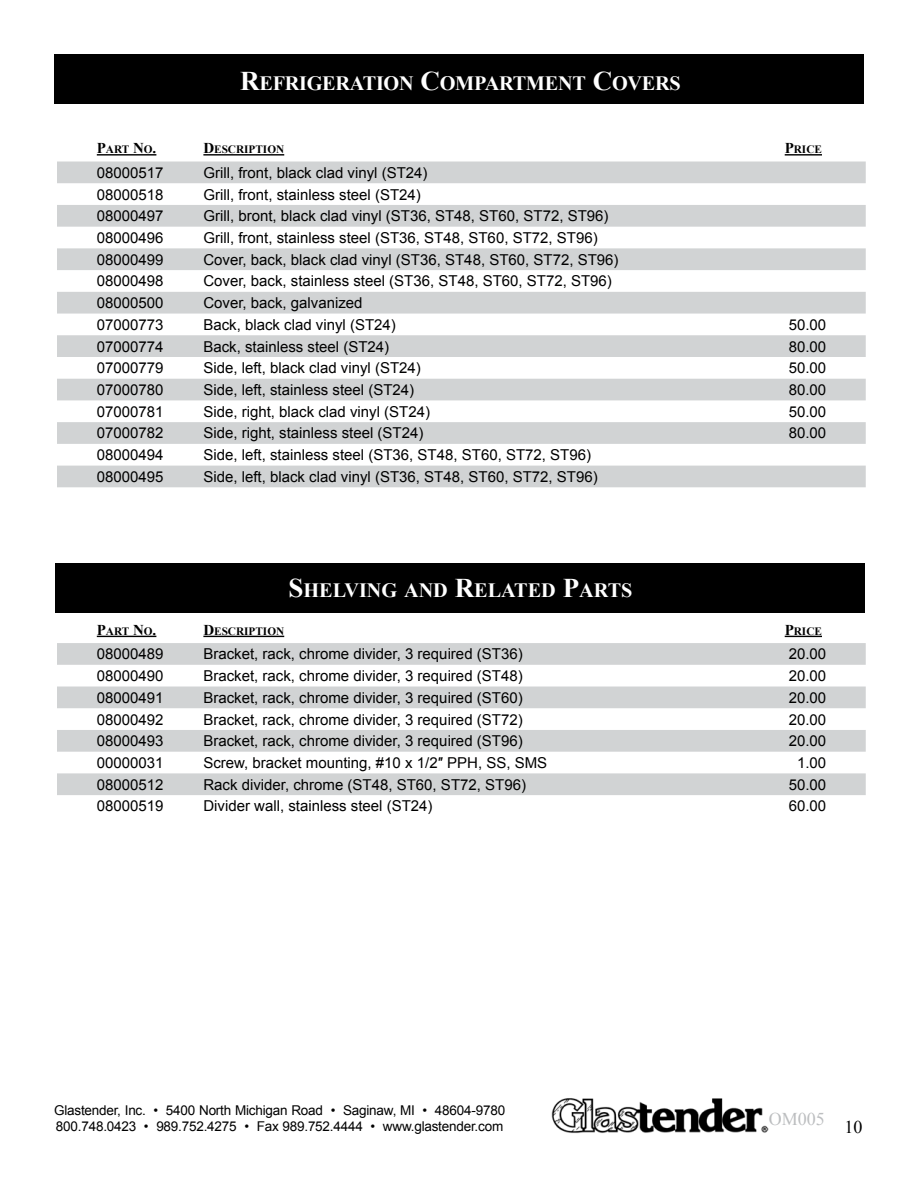
<style>
.page{position:relative;width:918px;height:1188px;background:#fff}
.page>*{position:absolute;margin:0;border:0;box-sizing:border-box;transform-origin:0 0}
.t1{font:700 20.25px "Times New Roman";letter-spacing:-.015em;color:#fff}
.t2{font:18px "Times New Roman";color:#bcbec0}
.t3{font:18px "Times New Roman";color:#000}
.t4{font:15px "Arial";color:#000}
.t5{font:13.5px/16.2px "Arial";letter-spacing:-.015em;color:#000}
.t6{font:700 11.25px "Times New Roman";color:#000}
.s1{font-size:27px}
.s2{font-size:15px}
</style>
<div class="page">
<div style="left:54px;top:54px;width:810px;height:50px;background:#000"></div>
<img style="left:551px;top:1098px;width:218px;height:35px">
<div style="left:56px;top:563px;width:810px;height:50px;background:#000"></div>
<svg style="left:57px;top:162px;width:809px;height:325px;fill:#d1d3d4"></svg>
<hr style="left:97px;top:154px;width:59px;height:2px;background:#000">
<hr style="left:203px;top:154px;width:81px;height:2px;background:#000">
<hr style="left:785px;top:154px;width:37px;height:2px;background:#000">
<svg style="left:57px;top:643px;width:809px;height:152px;fill:#d1d3d4"></svg>
<hr style="left:97px;top:636px;width:59px;height:1px;background:#000">
<hr style="left:203px;top:636px;width:81px;height:1px;background:#000">
<hr style="left:785px;top:636px;width:37px;height:1px;background:#000">
<h1 class="t1" style="left:240px;top:69px;width:440px"><span class="s1">R</span>EFRIGERATION <span class="s1">C</span>OMPARTMENT <span class="s1">C</span>OVERS</h1>
<p class="t6" style="left:97px;top:142px;width:61px"><span class="s2">P</span>ART <span class="s2">N</span>O<span class="s2">.</span></p>
<p class="t6" style="left:203px;top:142px;width:82px"><span class="s2">D</span>ESCRIPTION</p>
<p class="t6" style="left:785px;top:142px;width:39px"><span class="s2">P</span>RICE</p>
<p class="t4" style="left:97px;top:163px;width:68px">08000517</p>
<p class="t4" style="left:203px;top:163px;width:226px">Grill, front, black clad vinyl (ST24)</p>
<p class="t4" style="left:97px;top:184px;width:68px">08000518</p>
<p class="t4" style="left:203px;top:184px;width:219px">Grill, front, stainless steel (ST24)</p>
<p class="t4" style="left:97px;top:206px;width:68px">08000497</p>
<p class="t4" style="left:203px;top:206px;width:407px">Grill, bront, black clad vinyl (ST36, ST48, ST60, ST72, ST96)</p>
<p class="t4" style="left:97px;top:228px;width:68px">08000496</p>
<p class="t4" style="left:203px;top:228px;width:396px">Grill, front, stainless steel (ST36, ST48, ST60, ST72, ST96)</p>
<p class="t4" style="left:97px;top:250px;width:68px">08000499</p>
<p class="t4" style="left:203px;top:250px;width:417px">Cover, back, black clad vinyl (ST36, ST48, ST60, ST72, ST96)</p>
<p class="t4" style="left:97px;top:271px;width:68px">08000498</p>
<p class="t4" style="left:203px;top:271px;width:410px">Cover, back, stainless steel (ST36, ST48, ST60, ST72, ST96)</p>
<p class="t4" style="left:97px;top:293px;width:68px">08000500</p>
<p class="t4" style="left:203px;top:293px;width:161px">Cover, back, galvanized</p>
<p class="t4" style="left:97px;top:315px;width:68px">07000773</p>
<p class="t4" style="left:203px;top:315px;width:194px">Back, black clad vinyl (ST24)</p>
<p class="t4" style="left:789px;top:315px;width:39px">50.00</p>
<p class="t4" style="left:97px;top:336px;width:68px">07000774</p>
<p class="t4" style="left:203px;top:336px;width:187px">Back, stainless steel (ST24)</p>
<p class="t4" style="left:789px;top:336px;width:39px">80.00</p>
<p class="t4" style="left:97px;top:358px;width:68px">07000779</p>
<p class="t4" style="left:203px;top:358px;width:219px">Side, left, black clad vinyl (ST24)</p>
<p class="t4" style="left:789px;top:358px;width:39px">50.00</p>
<p class="t4" style="left:97px;top:380px;width:68px">07000780</p>
<p class="t4" style="left:203px;top:380px;width:212px">Side, left, stainless steel (ST24)</p>
<p class="t4" style="left:789px;top:380px;width:39px">80.00</p>
<p class="t4" style="left:97px;top:402px;width:68px">07000781</p>
<p class="t4" style="left:203px;top:402px;width:228px">Side, right, black clad vinyl (ST24)</p>
<p class="t4" style="left:789px;top:402px;width:39px">50.00</p>
<p class="t4" style="left:97px;top:423px;width:68px">07000782</p>
<p class="t4" style="left:203px;top:423px;width:222px">Side, right, stainless steel (ST24)</p>
<p class="t4" style="left:789px;top:423px;width:39px">80.00</p>
<p class="t4" style="left:97px;top:445px;width:68px">08000494</p>
<p class="t4" style="left:203px;top:445px;width:389px">Side, left, stainless steel (ST36, ST48, ST60, ST72, ST96)</p>
<p class="t4" style="left:97px;top:467px;width:68px">08000495</p>
<p class="t4" style="left:203px;top:467px;width:396px">Side, left, black clad vinyl (ST36, ST48, ST60, ST72, ST96)</p>
<h1 class="t1" style="left:289px;top:576px;width:332px"><span class="s1">S</span>HELVING AND <span class="s1">R</span>ELATED <span class="s1">P</span>ARTS</h1>
<p class="t6" style="left:97px;top:623px;width:61px"><span class="s2">P</span>ART <span class="s2">N</span>O<span class="s2">.</span></p>
<p class="t6" style="left:203px;top:623px;width:82px"><span class="s2">D</span>ESCRIPTION</p>
<p class="t6" style="left:785px;top:623px;width:39px"><span class="s2">P</span>RICE</p>
<p class="t4" style="left:97px;top:644px;width:68px">08000489</p>
<p class="t4" style="left:203px;top:644px;width:321px">Bracket, rack, chrome divider, 3 required (ST36)</p>
<p class="t4" style="left:789px;top:644px;width:39px">20.00</p>
<p class="t4" style="left:97px;top:666px;width:68px">08000490</p>
<p class="t4" style="left:203px;top:666px;width:321px">Bracket, rack, chrome divider, 3 required (ST48)</p>
<p class="t4" style="left:789px;top:666px;width:39px">20.00</p>
<p class="t4" style="left:97px;top:688px;width:68px">08000491</p>
<p class="t4" style="left:203px;top:688px;width:321px">Bracket, rack, chrome divider, 3 required (ST60)</p>
<p class="t4" style="left:789px;top:688px;width:39px">20.00</p>
<p class="t4" style="left:97px;top:709px;width:68px">08000492</p>
<p class="t4" style="left:203px;top:709px;width:321px">Bracket, rack, chrome divider, 3 required (ST72)</p>
<p class="t4" style="left:789px;top:709px;width:39px">20.00</p>
<p class="t4" style="left:97px;top:731px;width:68px">08000493</p>
<p class="t4" style="left:203px;top:731px;width:321px">Bracket, rack, chrome divider, 3 required (ST96)</p>
<p class="t4" style="left:789px;top:731px;width:39px">20.00</p>
<p class="t4" style="left:97px;top:753px;width:68px">00000031</p>
<p class="t4" style="left:203px;top:753px;width:345px">Screw, bracket mounting, #10 x 1/2″ PPH, SS, SMS</p>
<p class="t4" style="left:797px;top:753px;width:31px">1.00</p>
<p class="t4" style="left:97px;top:775px;width:68px">08000512</p>
<p class="t4" style="left:203px;top:775px;width:324px">Rack divider, chrome (ST48, ST60, ST72, ST96)</p>
<p class="t4" style="left:789px;top:775px;width:39px">50.00</p>
<p class="t4" style="left:97px;top:796px;width:68px">08000519</p>
<p class="t4" style="left:203px;top:796px;width:231px">Divider wall, stainless steel (ST24)</p>
<p class="t4" style="left:789px;top:796px;width:39px">60.00</p>
<p class="t5" style="left:54px;top:1102px;width:453px">Glastender, Inc. • 5400 North Michigan Road • Saginaw, MI • 48604-9780<br>800.748.0423 • 989.752.4275 • Fax 989.752.4444 • www.glastender.com</p>
<p class="t2" style="left:769px;top:1107px;width:57px">OM005</p>
<p class="t3" style="left:844px;top:1114px;width:19px">10</p>
</div>
